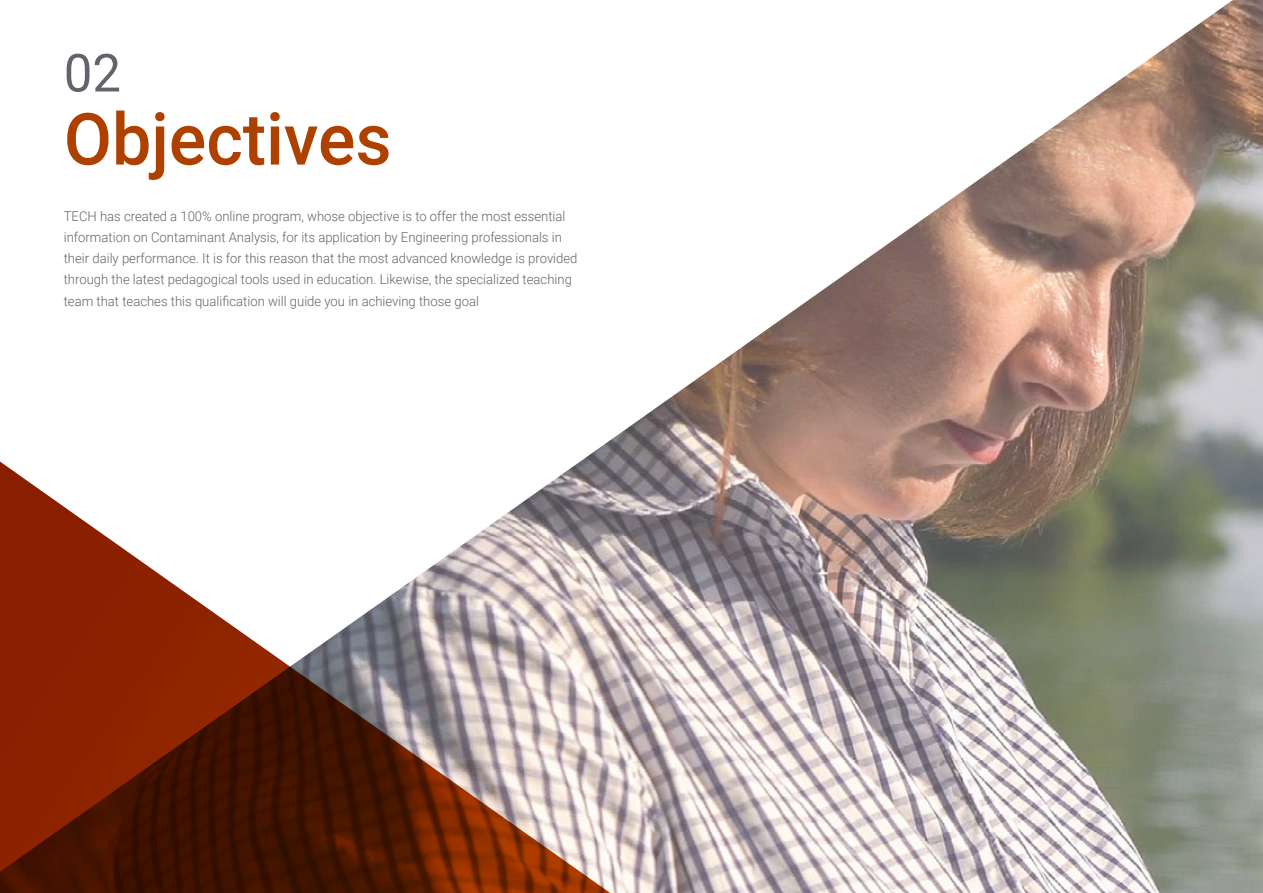
<style>
.page{position:relative;width:1263px;height:893px;background:#fff}
.page>*{position:absolute;margin:0;border:0;box-sizing:border-box;transform-origin:0 0}
.t1{font:500 72px "Roboto";color:#ae4000}
.t2{font:52.5px "Roboto";color:#61646a}
.t3{font:300 13.5px/21px "Roboto";color:#61646a}
</style>
<div class="page">
<img style="left:602px;top:0;width:661px;height:893px">
<svg style="left:0;top:446px;width:640px;height:447px"></svg>
<h2 class="t2" style="left:64px;top:36px;width:59px">02</h2>
<h1 class="t1" style="left:64px;top:89px;width:329px">Objectives</h1>
<p class="t3" style="left:64px;top:206px;width:515px">TECH has created a 100% online program, whose objective is to offer the most essential information on Contaminant Analysis, for its application by Engineering professionals in their daily performance. It is for this reason that the most advanced knowledge is provided through the latest pedagogical tools used in education. Likewise, the specialized teaching team that teaches this qualification will guide you in achieving those goal</p>
</div>
